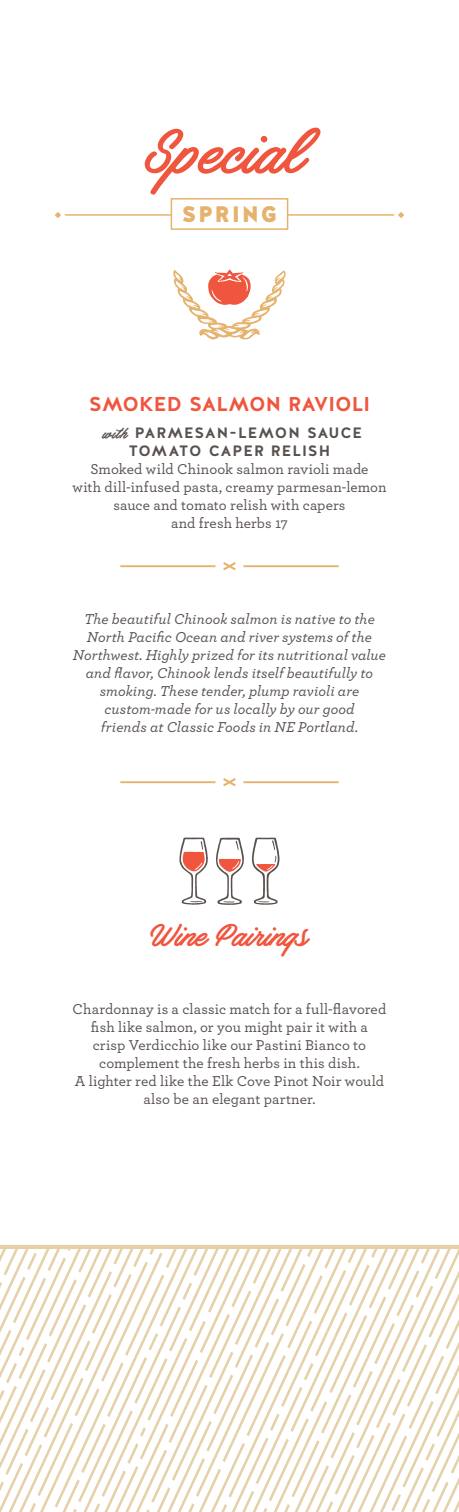
<style>
.page{position:relative;width:459px;height:1512px;background:#fff}
.page>*{position:absolute;margin:0;border:0;box-sizing:border-box;transform-origin:0 0}
.Menu_Item_Descriptio{font:75px "Artely Inks";color:#f0553e}
.t1{font:37.5px "Artely Inks";color:#f0553e}
.Menu_Item_Descriptio-2{font:27px "Halis R S Black";letter-spacing:.05em;color:#e6b36e}
.Subsection_Heads{font:24px "Halis R S Medium";letter-spacing:.005em;color:#f0553e}
.Menu_Item_Names{font:18px/18px "Halis R S Medium";letter-spacing:.05em;color:#58514e;text-align:center}
.Menu_Item_Names-2{font:500 15px/18px "Archer";letter-spacing:.005em;color:#58514e;text-align:center}
.Menu_Item_Names-3{font:italic 500 15px/18px "Archer";letter-spacing:.005em;color:#58514e;text-align:center}
.s1{font-family:"Artely Inks"}
</style>
<div class="page">
<hr style="left:52px;top:214px;width:349px;height:2px;background:#e6b36e">
<svg style="left:52px;top:212px;width:16px;height:6px"></svg>
<svg style="left:392px;top:212px;width:12px;height:6px"></svg>
<svg style="left:170px;top:198px;width:119px;height:32px"></svg>
<svg style="left:173px;top:270px;width:113px;height:70px"></svg>
<hr style="left:120px;top:565px;width:219px;height:2px;background:#e6b36e">
<svg style="left:211px;top:562px;width:37px;height:8px"></svg>
<hr style="left:120px;top:781px;width:219px;height:2px;background:#e6b36e">
<svg style="left:211px;top:778px;width:37px;height:8px"></svg>
<svg style="left:252px;top:838px;width:27px;height:67px"></svg>
<svg style="left:216px;top:838px;width:28px;height:67px"></svg>
<svg style="left:180px;top:838px;width:28px;height:67px"></svg>
<svg style="left:0;top:1245px;width:459px;height:267px"></svg>
<p class="Menu_Item_Descriptio" style="left:145px;top:115px;width:162px">Special</p>
<p class="Menu_Item_Descriptio-2" style="left:181px;top:196px;width:98px">spring</p>
<p class="Subsection_Heads" style="left:89px;top:387px;width:283px">SMOKED SALMON RAVIOLI</p>
<p class="Menu_Item_Names" style="left:103px;top:423px;width:260px"><span class="s1">with</span> PARMESAN-LEMON SAUCE<br>TOMATO CAPER RELISH</p>
<p class="Menu_Item_Names-2" style="left:73px;top:459px;width:315px">Smoked wild Chinook salmon ravioli made<br>with dill-infused pasta, creamy parmesan-lemon sauce and tomato relish with capers<br>and fresh herbs 17</p>
<p class="Menu_Item_Names-3" style="left:73px;top:609px;width:315px">The beautiful Chinook salmon is native to the North Pacific Ocean and river systems of the Northwest. Highly prized for its nutritional value and flavor, Chinook lends itself beautifully to smoking. These tender, plump ravioli are custom-made for us locally by our good<br>friends at Classic Foods in NE Portland.</p>
<p class="t1" style="left:150px;top:917px;width:160px">Wine Pairings</p>
<p class="Menu_Item_Names-2" style="left:73px;top:999px;width:315px">Chardonnay is a classic match for a full-flavored fish like salmon, or you might pair it with a<br>crisp Verdicchio like our Pastini Bianco to complement the fresh herbs in this dish.</p>
<p class="Menu_Item_Names-2" style="left:75px;top:1071px;width:311px">A lighter red like the Elk Cove Pinot Noir would also be an elegant partner.</p>
</div>
